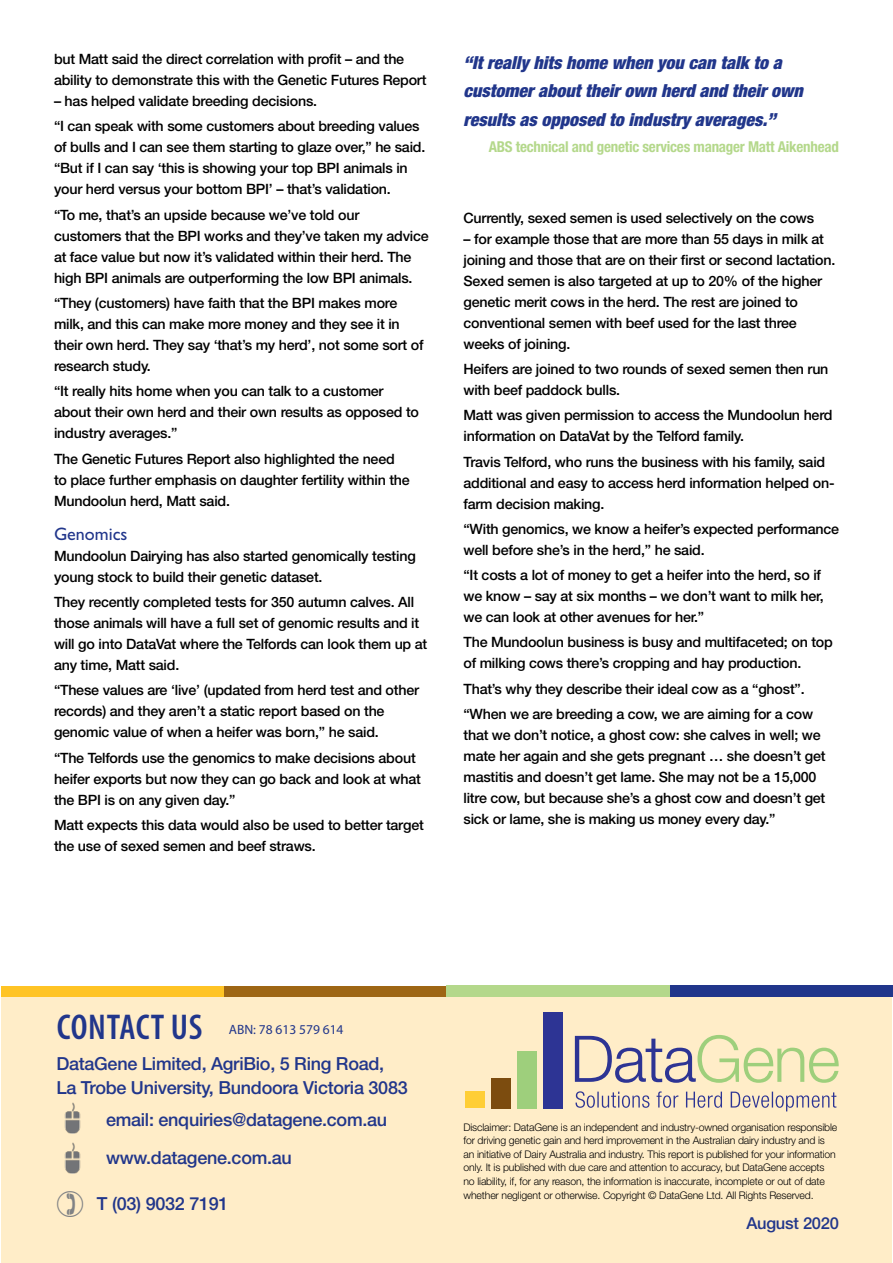
<style>
.page{position:relative;width:893px;height:1263px;background:#fff}
.page>*{position:absolute;margin:0;border:0;box-sizing:border-box;transform-origin:0 0}
.t1{font:600 condensed 36px "Myriad Pro";letter-spacing:.015em;color:#21368b}
.t2{font:500 18px/24px "Helvetica Neue LT Std";letter-spacing:-.015em;color:#21368b}
.t3{font:italic 900 condensed 18px/28.5px "HN";color:#21368b}
.t4{font:18px "Gill Sans";color:#21368b}
.t5{font:500 16.5px "Helvetica Neue LT Std";letter-spacing:-.015em;color:#21368b}
.t6{font:700 condensed 15px "HN";letter-spacing:-.015em;color:#b4d88b}
.t7{font:500 14.25px/21px "Helvetica Neue LT Std";letter-spacing:-.015em;color:#000}
.t8{font:13.5px "Myriad Pro";color:#21368b}
.t9{font:300 10.5px/13.5px "Helvetica Neue LT Std";letter-spacing:-.015em;color:#000}
</style>
<div class="page">
<div style="left:1px;top:992px;width:890px;height:271px;background:#ffedc8"></div>
<img style="left:64px;top:1142px;width:17px;height:32px">
<img style="left:64px;top:1102px;width:17px;height:32px">
<div style="left:223px;top:986px;width:223px;height:11px;background:#9e6614"></div>
<div style="left:670px;top:985px;width:223px;height:12px;background:#21368b"></div>
<div style="left:446px;top:985px;width:224px;height:12px;background:#b4d88b"></div>
<div style="left:1px;top:986px;width:222px;height:11px;background:#ffc425"></div>
<svg style="left:575px;top:1035px;width:264px;height:48px"></svg>
<svg style="left:575px;top:1091px;width:261px;height:20px"></svg>
<div style="left:492px;top:1078px;width:19px;height:30px;background:#7c4c0f"></div>
<div style="left:518px;top:1051px;width:19px;height:57px;background:#9ecf7c"></div>
<div style="left:543px;top:1012px;width:20px;height:96px;background:#2d3494"></div>
<div style="left:466px;top:1091px;width:19px;height:17px;background:#ffce35"></div>
<p class="t7" style="left:54px;top:48px;width:374px">but Matt said the direct correlation with profit – and the ability to demonstrate this with the Genetic Futures Report</p>
<p class="t7" style="left:54px;top:88px;width:367px;line-height:25.2px">– has helped validate breeding decisions.<br>“I can speak with some customers about breeding values</p>
<p class="t7" style="left:54px;top:137px;width:373px">of bulls and I can see them starting to glaze over,” he said. “But if I can say ‘this is showing your top BPI animals in your herd versus your bottom BPI’ – that’s validation.</p>
<p class="t7" style="left:54px;top:204px;width:376px">“To me, that’s an upside because we’ve told our customers that the BPI works and they’ve taken my advice at face value but now it’s validated within their herd. The high BPI animals are outperforming the low BPI animals.</p>
<p class="t7" style="left:54px;top:292px;width:371px">“They (customers) have faith that the BPI makes more milk, and this can make more money and they see it in their own herd. They say ‘that’s my herd’, not some sort of research study.</p>
<p class="t7" style="left:54px;top:381px;width:366px">“It really hits home when you can talk to a customer about their own herd and their own results as opposed to industry averages.”</p>
<p class="t7" style="left:54px;top:448px;width:357px">The Genetic Futures Report also highlighted the need to place further emphasis on daughter fertility within the<br>Mundoolun herd, Matt said.</p>
<p class="t4" style="left:54px;top:523px;width:75px">Genomics</p>
<p class="t7" style="left:54px;top:545px;width:363px">Mundoolun Dairying has also started genomically testing young stock to build their genetic dataset.</p>
<p class="t7" style="left:54px;top:591px;width:375px">They recently completed tests for 350 autumn calves. All those animals will have a full set of genomic results and it will go into DataVat where the Telfords can look them up at any time, Matt said.</p>
<p class="t7" style="left:54px;top:680px;width:367px">“These values are ‘live’ (updated from herd test and other records) and they aren’t a static report based on the genomic value of when a heifer was born,” he said.</p>
<p class="t7" style="left:54px;top:747px;width:368px">“The Telfords use the genomics to make decisions about heifer exports but now they can go back and look at what the BPI is on any given day.”</p>
<p class="t7" style="left:54px;top:814px;width:371px">Matt expects this data would also be used to better target the use of sexed semen and beef straws.</p>
<p class="t3" style="left:463px;top:48px;width:341px">“It really hits home when you can talk to a customer about their own herd and their own results as opposed to industry averages.”</p>
<p class="t6" style="left:489px;top:138px;width:352px">ABS technical and genetic services manager Matt Aikenhead</p>
<p class="t7" style="left:463px;top:207px;width:352px">Currently, sexed semen is used selectively on the cows</p>
<p class="t7" style="left:463px;top:228px;width:373px">– for example those that are more than 55 days in milk at joining and those that are on their first or second lactation.<br>Sexed semen is also targeted at up to 20% of the higher genetic merit cows in the herd. The rest are joined to conventional semen with beef used for the last three weeks of joining.</p>
<p class="t7" style="left:463px;top:358px;width:366px">Heifers are joined to two rounds of sexed semen then run with beef paddock bulls.</p>
<p class="t7" style="left:463px;top:405px;width:371px">Matt was given permission to access the Mundoolun herd information on DataVat by the Telford family.</p>
<p class="t7" style="left:463px;top:451px;width:373px">Travis Telford, who runs the business with his family, said additional and easy to access herd information helped on&shy;farm decision making.</p>
<p class="t7" style="left:463px;top:518px;width:377px">“With genomics, we know a heifer’s expected performance well before she’s in the herd,” he said.</p>
<p class="t7" style="left:463px;top:564px;width:362px">“It costs a lot of money to get a heifer into the herd, so if we know – say at six months – we don’t want to milk her, we can look at other avenues for her.”</p>
<p class="t7" style="left:463px;top:632px;width:371px">The Mundoolun business is busy and multifaceted; on top of milking cows there’s cropping and hay production.</p>
<p class="t7" style="left:463px;top:676px;width:351px;line-height:25.2px">That’s why they describe their ideal cow as a “ghost”. “When we are breeding a cow, we are aiming for a cow</p>
<p class="t7" style="left:463px;top:724px;width:363px">that we don’t notice, a ghost cow: she calves in well; we mate her again and she gets pregnant … she doesn’t get mastitis and doesn’t get lame. She may not be a 15,000 litre cow, but because she’s a ghost cow and doesn’t get sick or lame, she is making us money every day.”</p>
<h1 class="t1" style="left:57px;top:1005px;width:147px">Contact Us</h1>
<p class="t8" style="left:229px;top:1021px;width:116px">ABN: 78 613 579 614</p>
<p class="t2" style="left:56px;top:1052px;width:353px">DataGene Limited, AgriBio, 5 Ring Road,<br>La Trobe University, Bundoora Victoria 3083</p>
<p class="t2" style="left:106px;top:1107px;width:283px">email: enquiries@datagene.com.au</p>
<p class="t2" style="left:106px;top:1145px;width:187px">www.datagene.com.au</p>
<p class="t2" style="left:97px;top:1191px;width:133px">T (03) 9032 7191</p>
<p class="t9" style="left:463px;top:1120px;width:375px">Disclaimer: DataGene is an independent and industry-owned organisation responsible for driving genetic gain and herd improvement in the Australian dairy industry and is an initiative of Dairy Australia and industry. This report is published for your information only. It is published with due care and attention to accuracy, but DataGene accepts no liability, if, for any reason, the information is inaccurate, incomplete or out of date whether negligent or otherwise. Copyright © DataGene Ltd. All Rights Reserved.</p>
<p class="t5" style="left:746px;top:1213px;width:94px">August 2020</p>
</div>
